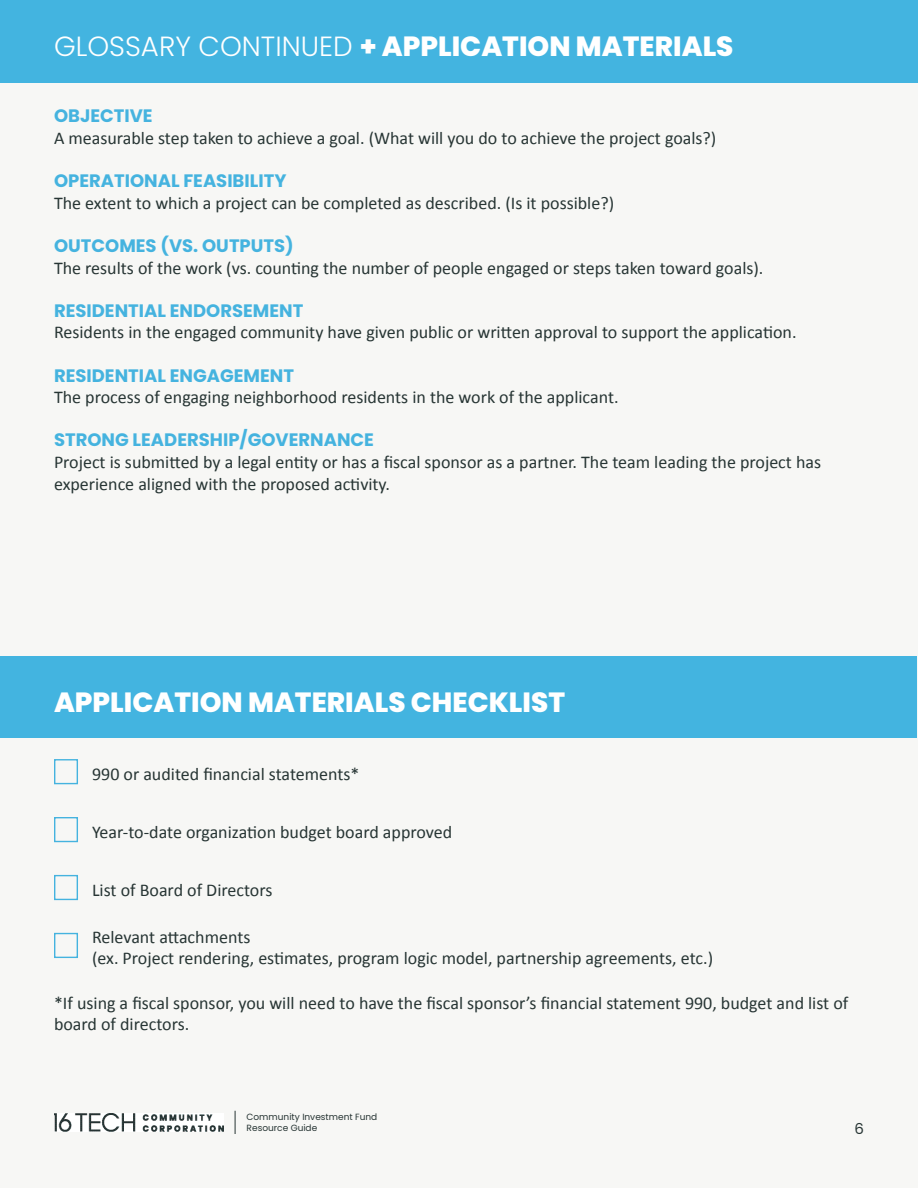
<style>
.page{position:relative;width:918px;height:1188px;background:#f7f7f5}
.page>*{position:absolute;margin:0;border:0;box-sizing:border-box;transform-origin:0 0}
.t1{font:800 27.75px "Poppins";color:#fff}
.t2{font:18px/21.6px "Calibri";color:#273534}
.t3{font:700 18px "Poppins";color:#45b3df}
.t4{font:15px "Poppins";color:#273534}
.t5{font:9px/10.8px "Poppins";color:#273534}
.s1{font-weight:300}
</style>
<div class="page">
<img style="left:54px;top:1113px;width:170px;height:18px">
<svg style="left:235px;top:1111px;width:1px;height:23px"></svg>
<div style="left:0;top:0;width:918px;height:82px;background:#43b4e0"></div>
<div style="left:1px;top:657px;width:916px;height:81px;background:#43b4e0"></div>
<div style="left:54px;top:759px;width:24px;height:25px;border:1px solid #45b3df"></div>
<div style="left:54px;top:817px;width:24px;height:25px;border:1px solid #45b3df"></div>
<div style="left:54px;top:875px;width:24px;height:25px;border:1px solid #45b3df"></div>
<div style="left:54px;top:933px;width:24px;height:25px;border:1px solid #45b3df"></div>
<p class="t1" style="left:54px;top:30px;width:681px"><span class="s1">GLOSSARY CONTINUED</span> + APPLICATION MATERIALS</p>
<p class="t3" style="left:54px;top:106px;width:100px">OBJECTIVE</p>
<p class="t2" style="left:54px;top:127px;width:664px">A measurable step taken to achieve a goal. (What will you do to achieve the project goals?)</p>
<p class="t3" style="left:54px;top:170px;width:234px">OPERATIONAL FEASIBILITY</p>
<p class="t2" style="left:54px;top:191px;width:562px">The extent to which a project can be completed as described. (Is it possible?)</p>
<p class="t3" style="left:54px;top:235px;width:241px">OUTCOMES (VS. OUTPUTS)</p>
<p class="t2" style="left:54px;top:256px;width:711px">The results of the work (vs. counting the number of people engaged or steps taken toward goals).</p>
<p class="t3" style="left:54px;top:300px;width:251px">RESIDENTIAL ENDORSEMENT</p>
<p class="t2" style="left:54px;top:321px;width:744px">Residents in the engaged community have given public or written approval to support the application.</p>
<p class="t3" style="left:54px;top:365px;width:241px">RESIDENTIAL ENGAGEMENT</p>
<p class="t2" style="left:54px;top:386px;width:566px">The process of engaging neighborhood residents in the work of the applicant.</p>
<p class="t3" style="left:54px;top:430px;width:322px">STRONG LEADERSHIP/GOVERNANCE</p>
<p class="t2" style="left:54px;top:451px;width:769px">Project is submitted by a legal entity or has a fiscal sponsor as a partner. The team leading the project has experience aligned with the proposed activity.</p>
<p class="t1" style="left:54px;top:686px;width:513px">APPLICATION MATERIALS CHECKLIST</p>
<p class="t2" style="left:92px;top:763px;width:269px">990 or audited financial statements*</p>
<p class="t2" style="left:92px;top:821px;width:362px">Year-to-date organization budget board approved</p>
<p class="t2" style="left:92px;top:878px;width:182px">List of Board of Directors</p>
<p class="t2" style="left:92px;top:926px;width:160px">Relevant attachments</p>
<p class="t2" style="left:92px;top:947px;width:623px">(ex. Project rendering, estimates, program logic model, partnership agreements, etc.)</p>
<p class="t2" style="left:54px;top:992px;width:796px">*If using a fiscal sponsor, you will need to have the fiscal sponsor’s financial statement 990, budget and list of board of directors.</p>
<p class="t5" style="left:247px;top:1112px;width:132px">Community Investment Fund<br>Resource Guide</p>
<p class="t4" style="left:854px;top:1120px;width:11px">6</p>
</div>
